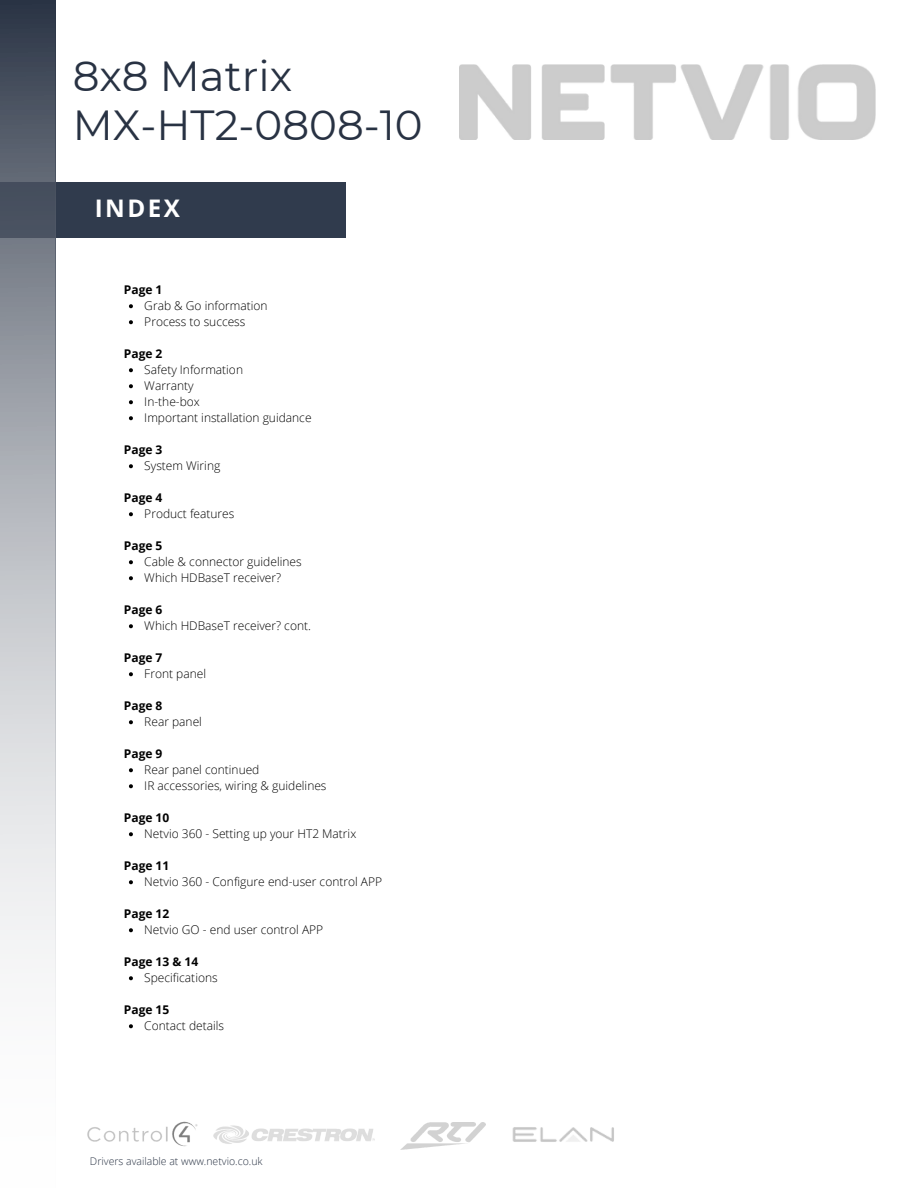
<style>
.page{position:relative;width:918px;height:1188px;background:#fff}
.page>*{position:absolute;margin:0;border:0;box-sizing:border-box;transform-origin:0 0}
.t1{font:42px "Montserrat";color:#283243}
.t2{font:700 24.3px "Open Sans";letter-spacing:.1em;color:#fff}
.t3{font:300 12px "Open Sans";color:#000}
.t4{font:700 12px "Open Sans";color:#000}
.t5{font:300 10.5px "Open Sans";color:#283243}
</style>
<div class="page">
<div style="left:0;top:183px;width:345px;height:55px;background:#303b4d"></div>
<img style="left:459px;top:65px;width:416px;height:74px">
<img style="left:213px;top:1125px;width:161px;height:19px">
<img style="left:401px;top:1123px;width:84px;height:27px">
<img style="left:512px;top:1127px;width:102px;height:15px">
<img style="left:87px;top:1121px;width:111px;height:26px">
<svg style="left:129px;top:304px;width:4px;height:4px"></svg>
<svg style="left:129px;top:320px;width:4px;height:4px"></svg>
<svg style="left:129px;top:368px;width:4px;height:4px"></svg>
<svg style="left:129px;top:384px;width:4px;height:4px"></svg>
<svg style="left:129px;top:400px;width:4px;height:4px"></svg>
<svg style="left:129px;top:416px;width:4px;height:4px"></svg>
<svg style="left:129px;top:464px;width:4px;height:4px"></svg>
<svg style="left:129px;top:512px;width:4px;height:4px"></svg>
<svg style="left:129px;top:560px;width:4px;height:4px"></svg>
<svg style="left:129px;top:576px;width:4px;height:4px"></svg>
<svg style="left:129px;top:624px;width:4px;height:4px"></svg>
<svg style="left:129px;top:672px;width:4px;height:4px"></svg>
<svg style="left:129px;top:720px;width:4px;height:4px"></svg>
<svg style="left:129px;top:768px;width:4px;height:4px"></svg>
<svg style="left:129px;top:784px;width:4px;height:4px"></svg>
<svg style="left:129px;top:832px;width:4px;height:4px"></svg>
<svg style="left:129px;top:880px;width:4px;height:4px"></svg>
<svg style="left:129px;top:928px;width:4px;height:4px"></svg>
<svg style="left:129px;top:976px;width:4px;height:4px"></svg>
<svg style="left:129px;top:1024px;width:4px;height:4px"></svg>
<svg style="left:0;top:0;width:55px;height:959px"></svg>
<p class="t1" style="left:73px;top:50px;width:221px">8x8 Matrix</p>
<p class="t1" style="left:73px;top:100px;width:352px">MX-HT2-0808-10</p>
<p class="t2" style="left:95px;top:191px;width:87px">INDEX</p>
<p class="t4" style="left:124px;top:281px;width:40px">Page 1</p>
<p class="t3" style="left:144px;top:297px;width:125px">Grab &amp; Go information</p>
<p class="t3" style="left:144px;top:313px;width:103px">Process to success</p>
<p class="t3" style="left:144px;top:361px;width:100px">Safety Information</p>
<p class="t3" style="left:144px;top:377px;width:51px">Warranty</p>
<p class="t3" style="left:144px;top:393px;width:57px">In-the-box</p>
<p class="t3" style="left:144px;top:409px;width:169px">Important installation guidance</p>
<p class="t3" style="left:144px;top:457px;width:78px">System Wiring</p>
<p class="t3" style="left:144px;top:505px;width:92px">Product features</p>
<p class="t3" style="left:144px;top:553px;width:159px">Cable &amp; connector guidelines</p>
<p class="t3" style="left:144px;top:569px;width:138px">Which HDBaseT receiver?</p>
<p class="t3" style="left:144px;top:617px;width:168px">Which HDBaseT receiver? cont.</p>
<p class="t3" style="left:144px;top:665px;width:63px">Front panel</p>
<p class="t3" style="left:144px;top:713px;width:59px">Rear panel</p>
<p class="t3" style="left:144px;top:761px;width:117px">Rear panel continued</p>
<p class="t3" style="left:144px;top:777px;width:184px">IR accessories, wiring &amp; guidelines</p>
<p class="t3" style="left:144px;top:825px;width:214px">Netvio 360 - Setting up your HT2 Matrix</p>
<p class="t3" style="left:144px;top:873px;width:239px">Netvio 360 - Configure end-user control APP</p>
<p class="t3" style="left:144px;top:921px;width:180px">Netvio GO - end user control APP</p>
<p class="t3" style="left:144px;top:969px;width:75px">Specifications</p>
<p class="t3" style="left:144px;top:1017px;width:81px">Contact details</p>
<p class="t4" style="left:124px;top:345px;width:40px">Page 2</p>
<p class="t4" style="left:124px;top:441px;width:40px">Page 3</p>
<p class="t4" style="left:124px;top:489px;width:40px">Page 4</p>
<p class="t4" style="left:124px;top:537px;width:40px">Page 5</p>
<p class="t4" style="left:124px;top:601px;width:40px">Page 6</p>
<p class="t4" style="left:124px;top:649px;width:40px">Page 7</p>
<p class="t4" style="left:124px;top:697px;width:40px">Page 8</p>
<p class="t4" style="left:124px;top:745px;width:40px">Page 9</p>
<p class="t4" style="left:124px;top:809px;width:47px">Page 10</p>
<p class="t4" style="left:124px;top:857px;width:47px">Page 11</p>
<p class="t4" style="left:124px;top:905px;width:47px">Page 12</p>
<p class="t4" style="left:124px;top:953px;width:76px">Page 13 &amp; 14</p>
<p class="t4" style="left:124px;top:1001px;width:47px">Page 15</p>
<p class="t5" style="left:90px;top:1153px;width:174px">Drivers available at www.netvio.co.uk</p>
</div>
